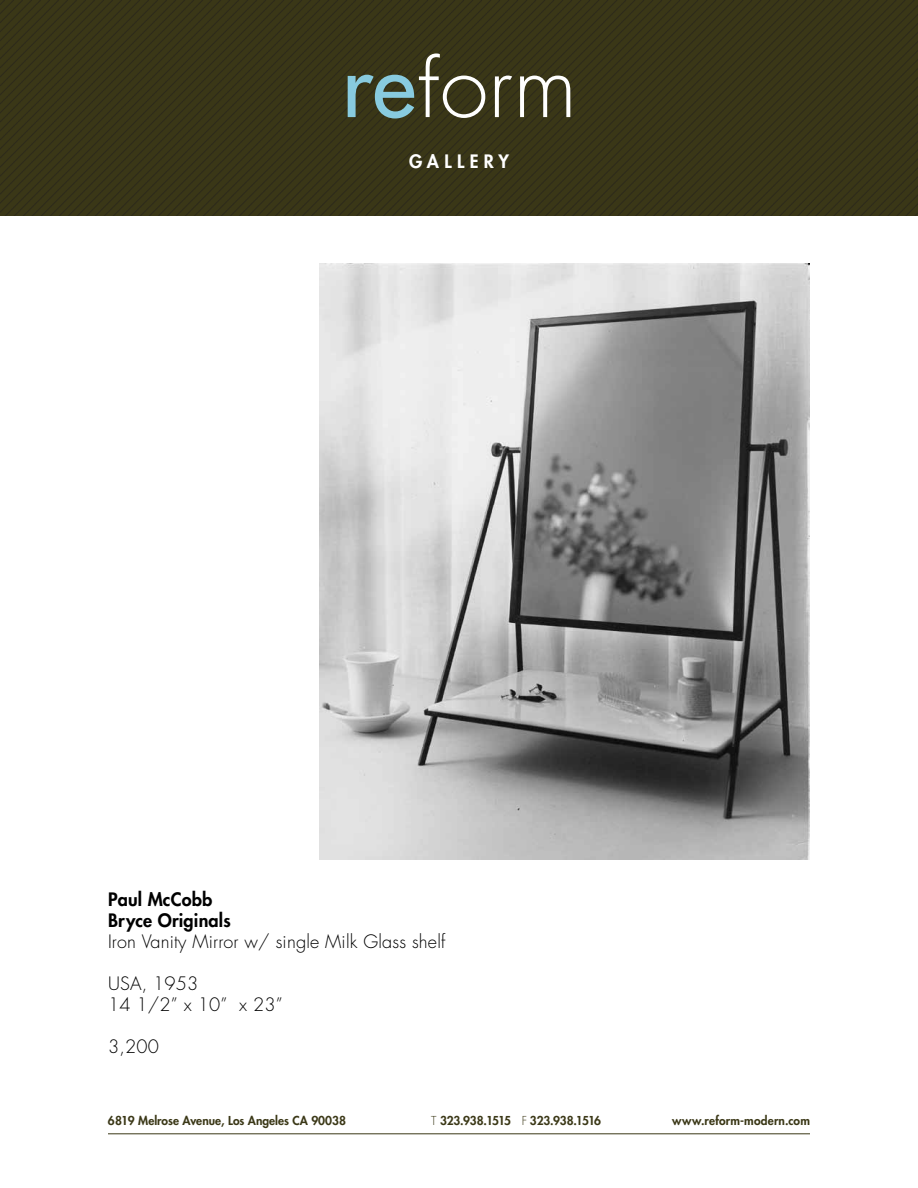
<style>
.page{position:relative;width:918px;height:1188px;background:#fff}
.page>*{position:absolute;margin:0;border:0;box-sizing:border-box;transform-origin:0 0}
.t1{font:300 18px/21px "Futura Std";letter-spacing:.01em;color:#000}
.t2{font:800 18px/21px "Futura Std";letter-spacing:.01em;color:#000}
.t3{font:800 18px "Futura Std";letter-spacing:.3em;color:#fff}
.t4{font:800 12px "Futura Std";color:#3b3817}
.t5{font:800 12px "Futura Std";letter-spacing:-.02em;color:#3b3817}
.s1{font-weight:300}
</style>
<div class="page">
<img style="left:0;top:0;width:918px;height:216px">
<svg style="left:348px;top:53px;width:222px;height:66px"></svg>
<hr style="left:108px;top:1134px;width:702px;height:1px;background:#3b3817">
<img style="left:320px;top:263px;width:490px;height:597px">
<p class="t3" style="left:409px;top:150px;width:101px">GALLERY</p>
<p class="t2" style="left:108px;top:889px;width:124px">Paul McCobb<br>Bryce Originals</p>
<p class="t1" style="left:108px;top:931px;width:339px">Iron Vanity Mirror w/ single Milk Glass shelf</p>
<p class="t1" style="left:108px;top:973px;width:176px">USA, 1953<br>14 1/2” x 10” x 23”</p>
<p class="t1" style="left:108px;top:1036px;width:52px">3,200</p>
<p class="t4" style="left:108px;top:1113px;width:240px">6819 Melrose Avenue, Los Angeles CA 90038</p>
<p class="t5" style="left:431px;top:1113px;width:172px"><span class="s1">T</span> 323.938.1515 <span class="s1">F</span> 323.938.1516</p>
<p class="t4" style="left:672px;top:1113px;width:139px">www.reform-modern.com</p>
</div>
